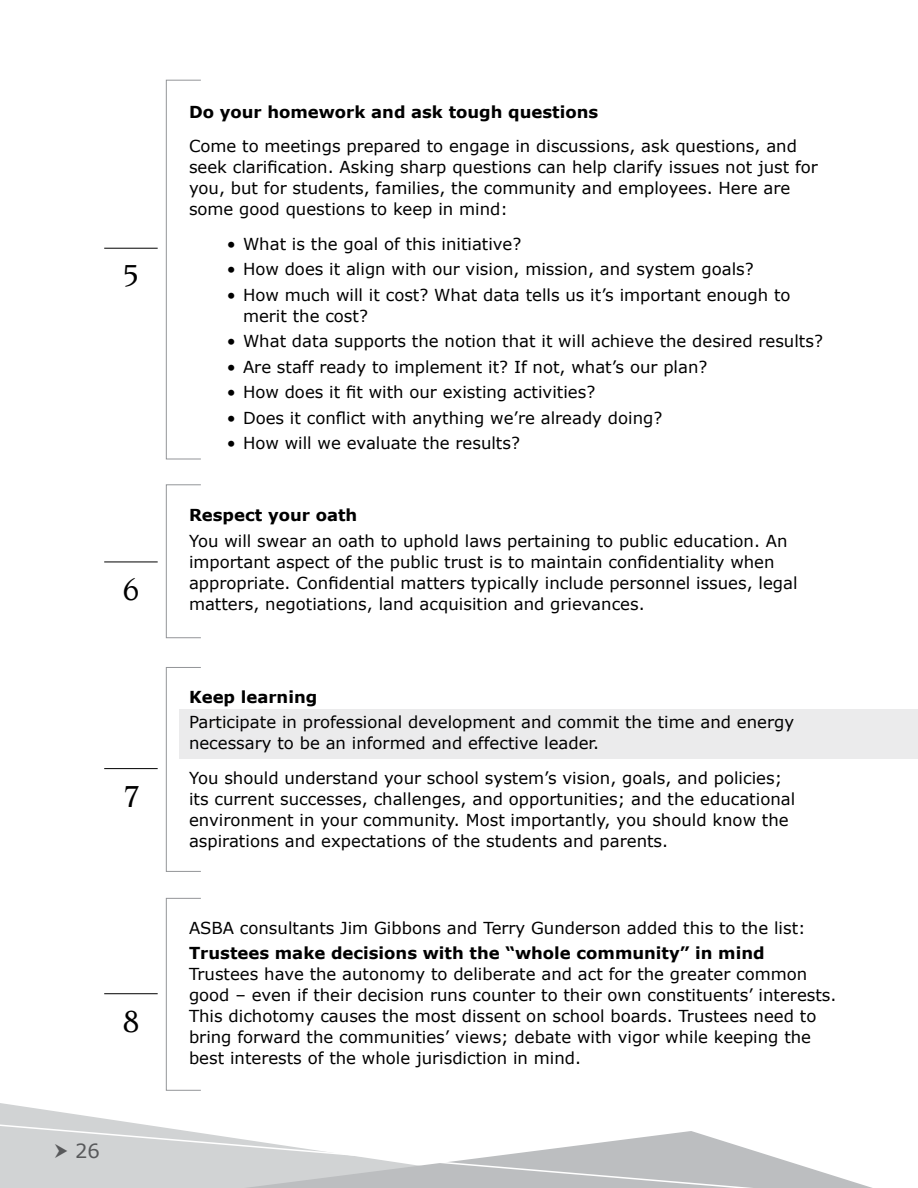
<style>
.page{position:relative;width:918px;height:1188px;background:#fff}
.page>*{position:absolute;margin:0;border:0;box-sizing:border-box;transform-origin:0 0}
.t1{font:500 33px "Novarese";color:#000}
.t2{font:19.5px "Verdana";color:#58595b}
.t3{font:16.5px/21px "Verdana";color:#000}
.t4{font:700 16.5px "Verdana";color:#000}
</style>
<div class="page">
<div style="left:180px;top:709px;width:738px;height:49px;background:#ebebec"></div>
<div style="left:166px;top:80px;width:35px;height:379px;border:1px solid #939598"></div>
<hr style="left:104px;top:248px;width:54px;height:1px;background:#000">
<div style="left:166px;top:484px;width:35px;height:154px;border:1px solid #939598"></div>
<hr style="left:104px;top:562px;width:54px;height:1px;background:#000">
<div style="left:166px;top:667px;width:35px;height:205px;border:1px solid #939598"></div>
<hr style="left:104px;top:768px;width:54px;height:1px;background:#000">
<div style="left:166px;top:898px;width:35px;height:193px;border:1px solid #939598"></div>
<hr style="left:104px;top:993px;width:54px;height:1px;background:#000">
<svg style="left:0;top:1103px;width:126px;height:19px"></svg>
<svg style="left:0;top:1122px;width:872px;height:66px"></svg>
<svg style="left:55px;top:1144px;width:12px;height:14px"></svg>
<h1 class="t1" style="left:123px;top:257px;width:18px">5</h1>
<h1 class="t1" style="left:123px;top:571px;width:18px">6</h1>
<h1 class="t1" style="left:123px;top:778px;width:18px">7</h1>
<h1 class="t1" style="left:123px;top:1003px;width:18px">8</h1>
<p class="t2" style="left:75px;top:1139px;width:26px">26</p>
<p class="t4" style="left:189px;top:101px;width:411px">Do your homework and ask tough questions</p>
<p class="t3" style="left:189px;top:135px;width:630px">Come to meetings prepared to engage in discussions, ask questions, and seek clarification. Asking sharp questions can help clarify issues not just for you, but for students, families, the community and employees. Here are some good questions to keep in mind:</p>
<p class="t3" style="left:227px;top:233px;width:296px">• What is the goal of this initiative?</p>
<p class="t3" style="left:227px;top:258px;width:529px">• How does it align with our vision, mission, and system goals?</p>
<p class="t3" style="left:243px;top:284px;width:549px;text-indent:-16px">• How much will it cost? What data tells us it’s important enough to merit the cost?</p>
<p class="t3" style="left:227px;top:330px;width:598px">• What data supports the notion that it will achieve the desired results?</p>
<p class="t3" style="left:227px;top:356px;width:482px">• Are staff ready to implement it? If not, what’s our plan?</p>
<p class="t3" style="left:227px;top:381px;width:370px">• How does it fit with our existing activities?</p>
<p class="t3" style="left:227px;top:407px;width:437px">• Does it conflict with anything we’re already doing?</p>
<p class="t3" style="left:227px;top:432px;width:295px">• How will we evaluate the results?</p>
<p class="t4" style="left:189px;top:505px;width:170px">Respect your oath</p>
<p class="t3" style="left:189px;top:530px;width:610px">You will swear an oath to uphold laws pertaining to public education. An important aspect of the public trust is to maintain confidentiality when appropriate. Confidential matters typically include personnel issues, legal matters, negotiations, land acquisition and grievances.</p>
<p class="t4" style="left:189px;top:686px;width:130px">Keep learning</p>
<p class="t3" style="left:189px;top:711px;width:607px">Participate in professional development and commit the time and energy necessary to be an informed and effective leader.</p>
<p class="t3" style="left:189px;top:767px;width:608px">You should understand your school system’s vision, goals, and policies; its current successes, challenges, and opportunities; and the educational environment in your community. Most importantly, you should know the aspirations and expectations of the students and parents.</p>
<p class="t3" style="left:189px;top:917px;width:618px">ASBA consultants Jim Gibbons and Terry Gunderson added this to the list:</p>
<p class="t4" style="left:189px;top:943px;width:577px">Trustees make decisions with the “whole community” in mind</p>
<p class="t3" style="left:189px;top:963px;width:649px">Trustees have the autonomy to deliberate and act for the greater common good – even if their decision runs counter to their own constituents’ interests.<br>This dichotomy causes the most dissent on school boards. Trustees need to bring forward the communities’ views; debate with vigor while keeping the best interests of the whole jurisdiction in mind.</p>
</div>
